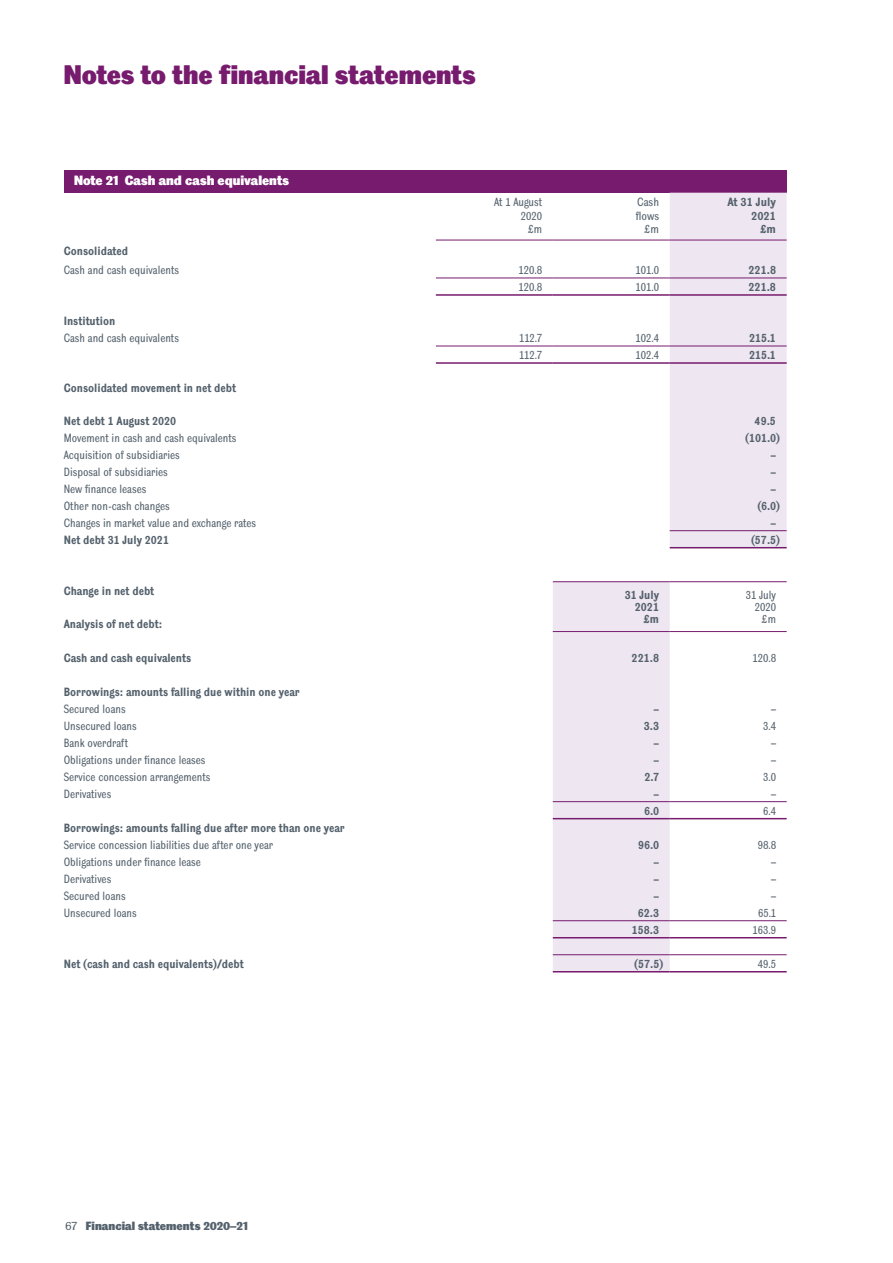
<style>
.page{position:relative;width:893px;height:1263px;background:#fff}
.page>*{position:absolute;margin:0;border:0;box-sizing:border-box;transform-origin:0 0}
.t1{font:27px "TUOS Pro Blake Display";color:#771b6e}
.t2{font:13.5px "TUOS Pro Blake Display";color:#fff}
.t3{font:12px/13.5px "TUOS Pro Blake Cond";color:#54616c;text-align:right}
.t4{font:700 12px/13.5px "TUOS Pro Blake Cond";color:#54616c;text-align:right}
.t5{font:12px "TUOS Pro Blake Display";color:#54616c}
.s1{font-family:"TUOS Blake"}
</style>
<div class="page">
<div style="left:64px;top:170px;width:723px;height:22px;background:#771b6e"></div>
<svg style="left:553px;top:193px;width:234px;height:778px"></svg>
<hr style="left:436px;top:192px;width:117px;height:1px;background:#771b6e">
<hr style="left:553px;top:192px;width:117px;height:1px;background:#771b6e">
<hr style="left:670px;top:192px;width:117px;height:1px;background:#771b6e">
<hr style="left:670px;top:530px;width:117px;height:1px;background:#771b6e">
<hr style="left:553px;top:801px;width:117px;height:1px;background:#771b6e">
<hr style="left:670px;top:801px;width:117px;height:1px;background:#771b6e">
<hr style="left:553px;top:920px;width:117px;height:1px;background:#771b6e">
<hr style="left:670px;top:920px;width:117px;height:1px;background:#771b6e">
<hr style="left:553px;top:954px;width:117px;height:1px;background:#771b6e">
<hr style="left:670px;top:954px;width:117px;height:1px;background:#771b6e">
<hr style="left:436px;top:240px;width:117px;height:1px;background:#771b6e">
<hr style="left:553px;top:240px;width:117px;height:1px;background:#771b6e">
<hr style="left:670px;top:240px;width:117px;height:1px;background:#771b6e">
<hr style="left:436px;top:278px;width:117px;height:1px;background:#771b6e">
<hr style="left:553px;top:278px;width:117px;height:1px;background:#771b6e">
<hr style="left:670px;top:278px;width:117px;height:1px;background:#771b6e">
<hr style="left:436px;top:294px;width:117px;height:2px;background:#771b6e">
<hr style="left:553px;top:294px;width:117px;height:2px;background:#771b6e">
<hr style="left:670px;top:294px;width:117px;height:2px;background:#771b6e">
<hr style="left:436px;top:362px;width:117px;height:2px;background:#771b6e">
<hr style="left:553px;top:362px;width:117px;height:2px;background:#771b6e">
<hr style="left:670px;top:362px;width:117px;height:2px;background:#771b6e">
<hr style="left:436px;top:346px;width:117px;height:1px;background:#771b6e">
<hr style="left:553px;top:346px;width:117px;height:1px;background:#771b6e">
<hr style="left:670px;top:346px;width:117px;height:1px;background:#771b6e">
<hr style="left:670px;top:547px;width:117px;height:1px;background:#771b6e">
<hr style="left:553px;top:581px;width:117px;height:1px;background:#771b6e">
<hr style="left:553px;top:631px;width:117px;height:1px;background:#771b6e">
<hr style="left:670px;top:581px;width:117px;height:1px;background:#771b6e">
<hr style="left:670px;top:631px;width:117px;height:1px;background:#771b6e">
<hr style="left:553px;top:818px;width:117px;height:1px;background:#771b6e">
<hr style="left:670px;top:818px;width:117px;height:1px;background:#771b6e">
<hr style="left:553px;top:937px;width:117px;height:1px;background:#771b6e">
<hr style="left:670px;top:937px;width:117px;height:1px;background:#771b6e">
<hr style="left:553px;top:971px;width:117px;height:1px;background:#771b6e">
<hr style="left:670px;top:971px;width:117px;height:1px;background:#771b6e">
<h1 class="t1" style="left:64px;top:58px;width:414px">Notes to the financial statements</h1>
<p class="t2" style="left:74px;top:172px;width:217px">Note 21 Cash and cash equivalents</p>
<p class="t3" style="left:494px;top:195px;width:50px">At 1 August<br>2020<br>£m</p>
<p class="t3" style="left:636px;top:195px;width:25px">Cash flows £m</p>
<p class="t4" style="left:727px;top:195px;width:50px">At 31 July<br>2021<br>£m</p>
<p class="t4" style="left:64px;top:244px;width:66px">Consolidated</p>
<p class="t3" style="left:64px;top:263px;width:117px">Cash and cash equivalents</p>
<p class="t3" style="left:518px;top:263px;width:25px">120.8</p>
<p class="t3" style="left:636px;top:263px;width:25px">101.0</p>
<p class="t4" style="left:749px;top:263px;width:29px">221.8</p>
<p class="t3" style="left:518px;top:280px;width:25px">120.8</p>
<p class="t3" style="left:636px;top:280px;width:25px">101.0</p>
<p class="t4" style="left:749px;top:280px;width:29px">221.8</p>
<p class="t4" style="left:64px;top:314px;width:53px">Institution</p>
<p class="t3" style="left:64px;top:331px;width:117px">Cash and cash equivalents</p>
<p class="t3" style="left:519px;top:331px;width:25px">112.7</p>
<p class="t3" style="left:635px;top:331px;width:25px">102.4</p>
<p class="t4" style="left:749px;top:331px;width:28px">215.1</p>
<p class="t3" style="left:519px;top:348px;width:25px">112.7</p>
<p class="t3" style="left:635px;top:348px;width:25px">102.4</p>
<p class="t4" style="left:749px;top:348px;width:28px">215.1</p>
<p class="t4" style="left:64px;top:381px;width:174px">Consolidated movement in net debt</p>
<p class="t4" style="left:64px;top:414px;width:114px">Net debt 1 August 2020</p>
<p class="t4" style="left:755px;top:414px;width:23px">49.5</p>
<p class="t3" style="left:64px;top:430px;width:174px">Movement in cash and cash equivalents</p>
<p class="t4" style="left:745px;top:431px;width:37px">(101.0)</p>
<p class="t3" style="left:64px;top:447px;width:118px">Acquisition of subsidiaries</p>
<p class="t4" style="left:771px;top:448px;width:7px">–</p>
<p class="t3" style="left:64px;top:464px;width:106px">Disposal of subsidiaries</p>
<p class="t4" style="left:771px;top:465px;width:7px">–</p>
<p class="t3" style="left:64px;top:481px;width:84px">New finance leases</p>
<p class="t4" style="left:771px;top:482px;width:7px">–</p>
<p class="t3" style="left:64px;top:498px;width:107px">Other non-cash changes</p>
<p class="t4" style="left:757px;top:499px;width:24px">(6.0)</p>
<p class="t3" style="left:64px;top:515px;width:194px">Changes in market value and exchange rates</p>
<p class="t4" style="left:771px;top:516px;width:7px">–</p>
<p class="t4" style="left:64px;top:533px;width:107px">Net debt 31 July 2021</p>
<p class="t4" style="left:751px;top:533px;width:31px">(57.5)</p>
<p class="t4" style="left:64px;top:584px;width:92px">Change in net debt</p>
<p class="t4" style="left:625px;top:589px;width:36px;line-height:12px">31 July<br>2021 £m</p>
<p class="t3" style="left:746px;top:589px;width:32px;line-height:12px">31 July<br>2020 £m</p>
<p class="t4" style="left:64px;top:617px;width:100px">Analysis of net debt:</p>
<p class="t4" style="left:64px;top:650px;width:129px">Cash and cash equivalents</p>
<p class="t4" style="left:632px;top:650px;width:29px">221.8</p>
<p class="t3" style="left:752px;top:650px;width:25px">120.8</p>
<p class="t4" style="left:64px;top:684px;width:237px">Borrowings: amounts falling due within one year</p>
<p class="t3" style="left:64px;top:701px;width:63px">Secured loans</p>
<p class="t4" style="left:654px;top:701px;width:7px">–</p>
<p class="t3" style="left:771px;top:701px;width:6px">–</p>
<p class="t3" style="left:64px;top:718px;width:75px">Unsecured loans</p>
<p class="t4" style="left:644px;top:718px;width:17px">3.3</p>
<p class="t3" style="left:763px;top:718px;width:15px">3.4</p>
<p class="t3" style="left:64px;top:735px;width:66px">Bank overdraft</p>
<p class="t4" style="left:654px;top:735px;width:7px">–</p>
<p class="t3" style="left:771px;top:735px;width:6px">–</p>
<p class="t3" style="left:64px;top:752px;width:143px">Obligations under finance leases</p>
<p class="t4" style="left:654px;top:752px;width:7px">–</p>
<p class="t3" style="left:771px;top:752px;width:6px">–</p>
<p class="t3" style="left:64px;top:769px;width:148px">Service concession arrangements</p>
<p class="t4" style="left:644px;top:769px;width:16px">2.7</p>
<p class="t3" style="left:763px;top:769px;width:14px">3.0</p>
<p class="t3" style="left:64px;top:786px;width:49px">Derivatives</p>
<p class="t4" style="left:654px;top:786px;width:7px">–</p>
<p class="t3" style="left:771px;top:786px;width:6px">–</p>
<p class="t4" style="left:644px;top:803px;width:17px">6.0</p>
<p class="t3" style="left:763px;top:803px;width:15px">6.4</p>
<p class="t4" style="left:64px;top:820px;width:283px">Borrowings: amounts falling due after more than one year</p>
<p class="t3" style="left:64px;top:837px;width:211px">Service concession liabilities due after one year</p>
<p class="t4" style="left:638px;top:837px;width:23px">96.0</p>
<p class="t3" style="left:758px;top:837px;width:20px">98.8</p>
<p class="t3" style="left:64px;top:854px;width:139px">Obligations under finance lease</p>
<p class="t4" style="left:654px;top:854px;width:7px">–</p>
<p class="t3" style="left:771px;top:854px;width:6px">–</p>
<p class="t3" style="left:64px;top:871px;width:49px">Derivatives</p>
<p class="t4" style="left:654px;top:871px;width:7px">–</p>
<p class="t3" style="left:771px;top:871px;width:6px">–</p>
<p class="t3" style="left:64px;top:888px;width:63px">Secured loans</p>
<p class="t4" style="left:654px;top:888px;width:7px">–</p>
<p class="t3" style="left:771px;top:888px;width:6px">–</p>
<p class="t3" style="left:64px;top:905px;width:75px">Unsecured loans</p>
<p class="t4" style="left:638px;top:905px;width:23px">62.3</p>
<p class="t3" style="left:758px;top:905px;width:19px">65.1</p>
<p class="t4" style="left:632px;top:922px;width:29px">158.3</p>
<p class="t3" style="left:752px;top:922px;width:25px">163.9</p>
<p class="t4" style="left:64px;top:956px;width:181px">Net (cash and cash equivalents)/debt</p>
<p class="t4" style="left:634px;top:956px;width:31px">(57.5)</p>
<p class="t3" style="left:758px;top:956px;width:20px">49.5</p>
<p class="t5" style="left:65px;top:1218px;width:184px"><span class="s1">67</span> Financial statements 2020–21</p>
</div>
